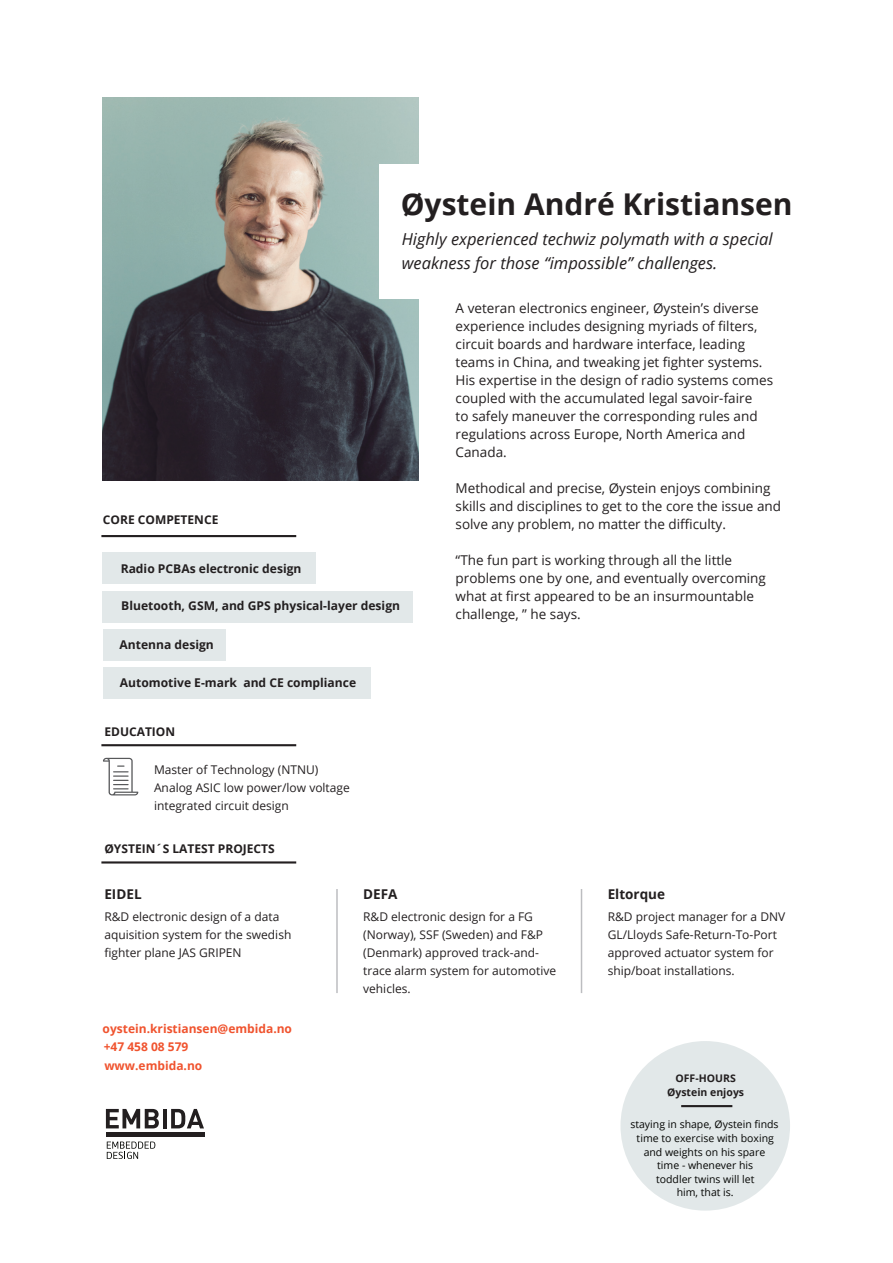
<style>
.page{position:relative;width:893px;height:1263px;background:#fff}
.page>*{position:absolute;margin:0;border:0;box-sizing:border-box;transform-origin:0 0}
.t1{font:700 30px "Open Sans";color:#231f20}
.t2{font:italic 16.5px/24px "Open Sans";color:#231f20}
.t3{font:13.5px/18px "Open Sans";color:#231f20}
.t4{font:700 13.5px "Open Sans";color:#231f20}
.t5{font:700 12.15px "Open Sans";color:#231f20}
.t6{font:12px/18px "Open Sans";color:#231f20}
.t7{font:700 12px/18.8px "Open Sans";color:#f0532e}
.t8{font:700 12px "Open Sans";color:#231f20}
.t9{font:10.5px/13.5px "Open Sans";color:#040503;text-align:center}
.t10{font:700 10.5px/13.5px "Open Sans";color:#231f20;text-align:center}
</style>
<div class="page">
<div style="left:103px;top:591px;width:310px;height:32px;background:#e2e8e9"></div>
<div style="left:103px;top:629px;width:122px;height:32px;background:#e2e8e9"></div>
<div style="left:103px;top:553px;width:213px;height:31px;background:#e2e8e9"></div>
<img style="left:103px;top:97px;width:316px;height:383px">
<svg style="left:106px;top:1109px;width:53px;height:19px"></svg>
<hr style="left:163px;top:1109px;width:4px;height:19px;background:#231f20">
<svg style="left:171px;top:1109px;width:33px;height:19px"></svg>
<div style="left:106px;top:1132px;width:99px;height:5px;background:#231f20"></div>
<svg style="left:107px;top:1141px;width:48px;height:18px"></svg>
<div style="left:379px;top:165px;width:118px;height:134px;background:#fff"></div>
<hr style="left:101px;top:535px;width:195px;height:2px;background:#231f20">
<svg style="left:103px;top:758px;width:35px;height:37px"></svg>
<hr style="left:101px;top:744px;width:195px;height:2px;background:#231f20">
<hr style="left:101px;top:861px;width:195px;height:2px;background:#231f20">
<div style="left:620px;top:1041px;width:170px;height:169px;background:#e2e8e9;border-radius:50%"></div>
<hr style="left:681px;top:1105px;width:51px;height:2px;background:#231f20">
<hr style="left:336px;top:889px;width:2px;height:104px;background:#bcbdc0">
<hr style="left:581px;top:889px;width:1px;height:104px;background:#bcbdc0">
<div style="left:103px;top:667px;width:268px;height:31px;background:#e2e8e9"></div>
<h1 class="t1" style="left:401px;top:183px;width:393px">Øystein André Kristiansen</h1>
<p class="t2" style="left:402px;top:227px;width:372px">Highly experienced techwiz polymath with a special weakness for those “impossible” challenges.</p>
<p class="t8" style="left:103px;top:511px;width:117px">CORE COMPETENCE</p>
<p class="t5" style="left:121px;top:560px;width:182px">Radio PCBAs electronic design</p>
<p class="t5" style="left:121px;top:597px;width:280px">Bluetooth, GSM, and GPS physical-layer design</p>
<p class="t5" style="left:120px;top:636px;width:96px">Antenna design</p>
<p class="t5" style="left:120px;top:674px;width:238px">Automotive E-mark and CE compliance</p>
<p class="t8" style="left:104px;top:723px;width:72px">EDUCATION</p>
<p class="t6" style="left:154px;top:761px;width:197px">Master of Technology (NTNU)<br>Analog ASIC low power/low voltage integrated circuit design</p>
<p class="t8" style="left:104px;top:840px;width:172px">ØYSTEIN´S LATEST PROJECTS</p>
<p class="t4" style="left:104px;top:885px;width:39px">EIDEL</p>
<p class="t4" style="left:363px;top:885px;width:36px">DEFA</p>
<p class="t3" style="left:456px;top:298px;width:319px">A veteran electronics engineer, Øystein’s diverse experience includes designing myriads of filters, circuit boards and hardware interface, leading teams in China, and tweaking jet fighter systems.<br>His expertise in the design of radio systems comes coupled with the accumulated legal savoir-faire<br>to safely maneuver the corresponding rules and regulations across Europe, North America and Canada.</p>
<p class="t3" style="left:456px;top:478px;width:327px">Methodical and precise, Øystein enjoys combining skills and disciplines to get to the core the issue and solve any problem, no matter the difficulty.</p>
<p class="t3" style="left:456px;top:550px;width:312px">“The fun part is working through all the little problems one by one, and eventually overcoming what at first appeared to be an insurmountable challenge, ” he says.</p>
<p class="t4" style="left:608px;top:885px;width:59px">Eltorque</p>
<p class="t6" style="left:104px;top:908px;width:189px">R&amp;D electronic design of a data aquisition system for the swedish fighter plane JAS GRIPEN</p>
<p class="t7" style="left:103px;top:1018px;width:191px">oystein.kristiansen@embida.no +47 458 08 579</p>
<p class="t7" style="left:104px;top:1055px;width:99px">www.embida.no</p>
<p class="t6" style="left:363px;top:908px;width:194px">R&amp;D electronic design for a FG (Norway), SSF (Sweden) and F&amp;P (Denmark) approved track-and&shy;trace alarm system for automotive vehicles.</p>
<p class="t6" style="left:608px;top:908px;width:179px">R&amp;D project manager for a DNV<br>GL/Lloyds Safe-Return-To-Port approved actuator system for ship/boat installations.</p>
<p class="t10" style="left:667px;top:1071px;width:79px">OFF-HOURS<br>Øystein enjoys</p>
<p class="t9" style="left:630px;top:1118px;width:150px">staying in shape, Øystein finds time to exercise with boxing and weights on his spare<br>time - whenever his<br>toddler twins will let<br>him, that is.</p>
</div>
